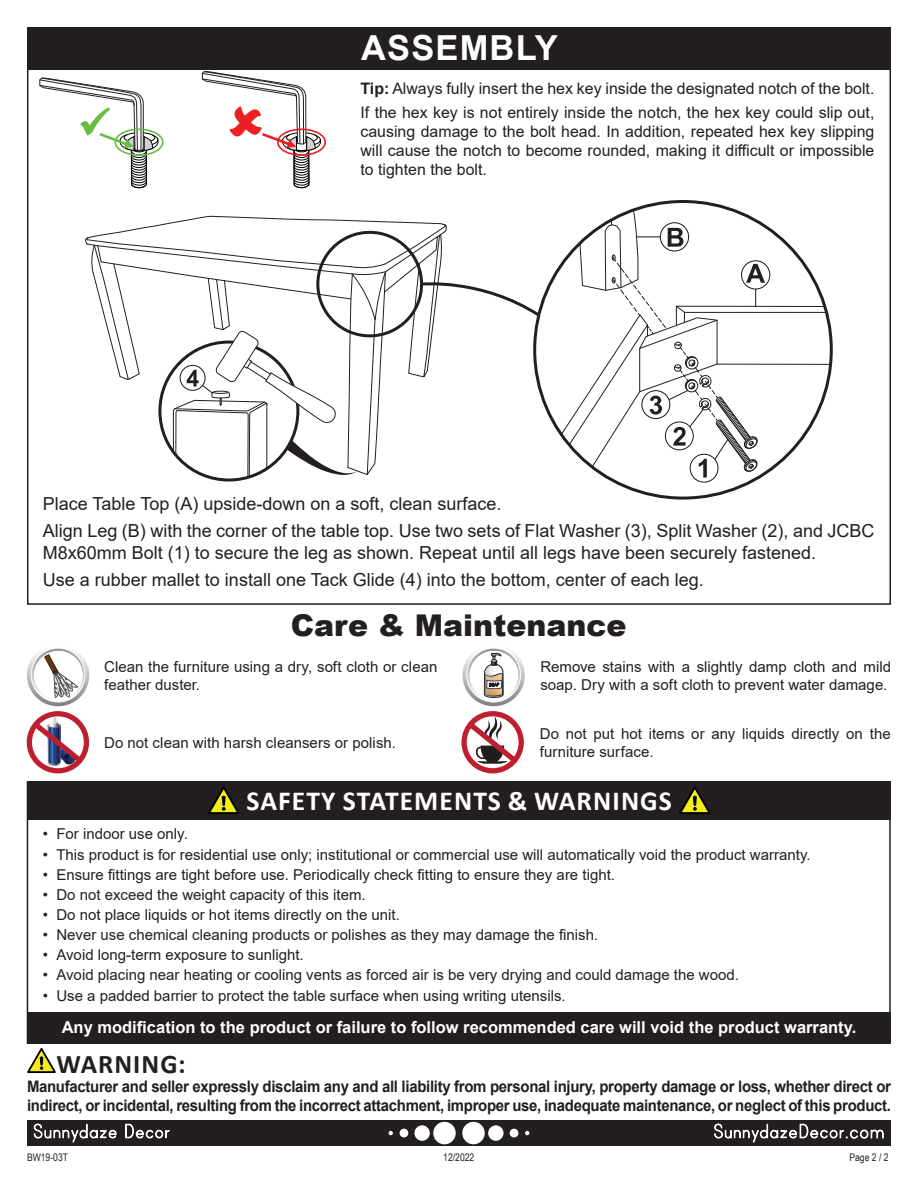
<style>
.page{position:relative;width:918px;height:1188px;background:#fff}
.page>*{position:absolute;margin:0;border:0;box-sizing:border-box;transform-origin:0 0}
.t1{font:700 34.5px "Arial";letter-spacing:.035em;color:#fff}
.t2{font:900 30px "Arial";color:#231f20}
.t3{font:700 27.6px "Calibri";letter-spacing:.04em;color:#fff}
.t4{font:700 27px "Calibri";letter-spacing:.04em;color:#231f20}
.t5{font:18px/21.6px "Arial";color:#231f20}
.t6{font:700 16.5px "Arial";color:#fff}
.t7{font:15.9px/19px "Arial";color:#231f20;text-align:justify}
.t8{font:700 15.9px/19px "Arial";letter-spacing:-.02em;color:#231f20;scale:.94 1}
.t9{font:15px/18px "Arial";color:#231f20}
.t10{font:10.5px "Arial Narrow";color:#231f20}
.s1{font-weight:700}
</style>
<div class="page">
<div style="left:27px;top:781px;width:864px;height:38px;background:#231f20"></div>
<svg style="left:208px;top:786px;width:32px;height:28px"></svg>
<svg style="left:679px;top:786px;width:32px;height:28px"></svg>
<div style="left:27px;top:1012px;width:864px;height:31px;background:#231f20"></div>
<svg style="left:27px;top:1048px;width:29px;height:25px"></svg>
<div style="left:27px;top:781px;width:864px;height:263px;border:2px solid #231f20"></div>
<svg style="left:31px;top:648px;width:54px;height:54px"></svg>
<svg style="left:27px;top:648px;width:55px;height:51px"></svg>
<svg style="left:27px;top:711px;width:62px;height:62px"></svg>
<svg style="left:466px;top:648px;width:55px;height:54px"></svg>
<svg style="left:463px;top:648px;width:54px;height:51px"></svg>
<svg style="left:461px;top:711px;width:63px;height:62px"></svg>
<div style="left:277px;top:129px;width:49px;height:27px;border:2px solid #ee1d23;border-radius:50%"></div>
<svg style="left:201px;top:71px;width:124px;height:118px"></svg>
<div style="left:115px;top:129px;width:49px;height:27px;border:2px solid #69bd45;border-radius:50%"></div>
<svg style="left:39px;top:77px;width:123px;height:112px"></svg>
<div style="left:27px;top:1120px;width:864px;height:26px;background:#231f20"></div>
<div style="left:462px;top:1122px;width:23px;height:22px;background:#fff;border-radius:50%"></div>
<div style="left:488px;top:1125px;width:16px;height:16px;background:#fff;border-radius:50%"></div>
<div style="left:510px;top:1129px;width:8px;height:8px;background:#fff;border-radius:50%"></div>
<svg style="left:525px;top:1131px;width:4px;height:4px"></svg>
<div style="left:433px;top:1122px;width:23px;height:22px;background:#fff;border-radius:50%"></div>
<div style="left:414px;top:1125px;width:16px;height:16px;background:#fff;border-radius:50%"></div>
<div style="left:400px;top:1129px;width:8px;height:8px;background:#fff;border-radius:50%"></div>
<svg style="left:389px;top:1131px;width:4px;height:4px"></svg>
<svg style="left:34px;top:1123px;width:83px;height:20px"></svg>
<svg style="left:125px;top:1124px;width:45px;height:15px"></svg>
<svg style="left:714px;top:1123px;width:170px;height:20px"></svg>
<div style="left:27px;top:27px;width:864px;height:43px;background:#231f20"></div>
<hr style="left:717px;top:364px;width:114px;height:1px;background:#231f20">
<div style="left:690px;top:454px;width:29px;height:29px;border:1px solid #231f20;border-radius:50%"></div>
<svg style="left:561px;top:210px;width:266px;height:268px"></svg>
<svg style="left:85px;top:216px;width:458px;height:262px"></svg>
<p class="t1" style="left:361px;top:23px;width:198px">ASSEMBLY</p>
<p class="t7" style="left:361px;top:78px;width:515px"><span class="s1">Tip:</span> Always fully insert the hex key inside the designated notch of the bolt.</p>
<p class="t7" style="left:361px;top:103px;width:515px">If the hex key is not entirely inside the notch, the hex key could slip out, causing damage to the bolt head. In addition, repeated hex key slipping will cause the notch to become rounded, making it difficult or impossible to tighten the bolt.</p>
<p class="t5" style="left:43px;top:493px;width:460px">Place Table Top (A) upside-down on a soft, clean surface.</p>
<p class="t5" style="left:43px;top:520px;width:833px">Align Leg (B) with the corner of the table top. Use two sets of Flat Washer (3), Split Washer (2), and JCBC<br>M8x60mm Bolt (1) to secure the leg as shown. Repeat until all legs have been securely fastened.</p>
<p class="t5" style="left:43px;top:569px;width:663px">Use a rubber mallet to install one Tack Glide (4) into the bottom, center of each leg.</p>
<p class="t2" style="left:291px;top:604px;width:337px">Care &amp; Maintenance</p>
<p class="t9" style="left:104px;top:657px;width:335px">Clean the furniture using a dry, soft cloth or clean feather duster.</p>
<p class="t9" style="left:540px;top:657px;width:352px">Remove stains with a slightly damp cloth and mild soap. Dry with a soft cloth to prevent water damage.</p>
<p class="t9" style="left:540px;top:724px;width:352px">Do not put hot items or any liquids directly on the furniture surface.</p>
<p class="t9" style="left:104px;top:733px;width:293px">Do not clean with harsh cleansers or polish.</p>
<p class="t3" style="left:247px;top:781px;width:427px">SAFETY STATEMENTS &amp; WARNINGS</p>
<p class="t9" style="left:43px;top:825px;width:146px">• For indoor use only.</p>
<p class="t9" style="left:43px;top:845px;width:769px">• This product is for residential use only; institutional or commercial use will automatically void the product warranty.</p>
<p class="t9" style="left:43px;top:865px;width:574px">• Ensure fittings are tight before use. Periodically check fitting to ensure they are tight.</p>
<p class="t9" style="left:43px;top:885px;width:324px">• Do not exceed the weight capacity of this item.</p>
<p class="t9" style="left:43px;top:906px;width:358px">• Do not place liquids or hot items directly on the unit.</p>
<p class="t9" style="left:43px;top:926px;width:557px">• Never use chemical cleaning products or polishes as they may damage the finish.</p>
<p class="t9" style="left:43px;top:946px;width:262px">• Avoid long-term exposure to sunlight.</p>
<p class="t9" style="left:43px;top:966px;width:698px">• Avoid placing near heating or cooling vents as forced air is be very drying and could damage the wood.</p>
<p class="t9" style="left:43px;top:986px;width:524px">• Use a padded barrier to protect the table surface when using writing utensils.</p>
<p class="t6" style="left:62px;top:1016px;width:796px">Any modification to the product or failure to follow recommended care will void the product warranty.</p>
<p class="t4" style="left:57px;top:1045px;width:131px">WARNING:</p>
<p class="t8" style="left:27px;top:1077px;width:921px">Manufacturer and seller expressly disclaim any and all liability from personal injury, property damage or loss, whether direct or indirect, or incidental, resulting from the incorrect attachment, improper use, inadequate maintenance, or neglect of this product.</p>
<p class="t10" style="left:27px;top:1150px;width:43px">BW19-03T</p>
<p class="t10" style="left:443px;top:1150px;width:33px">12/2022</p>
<p class="t10" style="left:849px;top:1150px;width:41px">Page 2 / 2</p>
</div>
